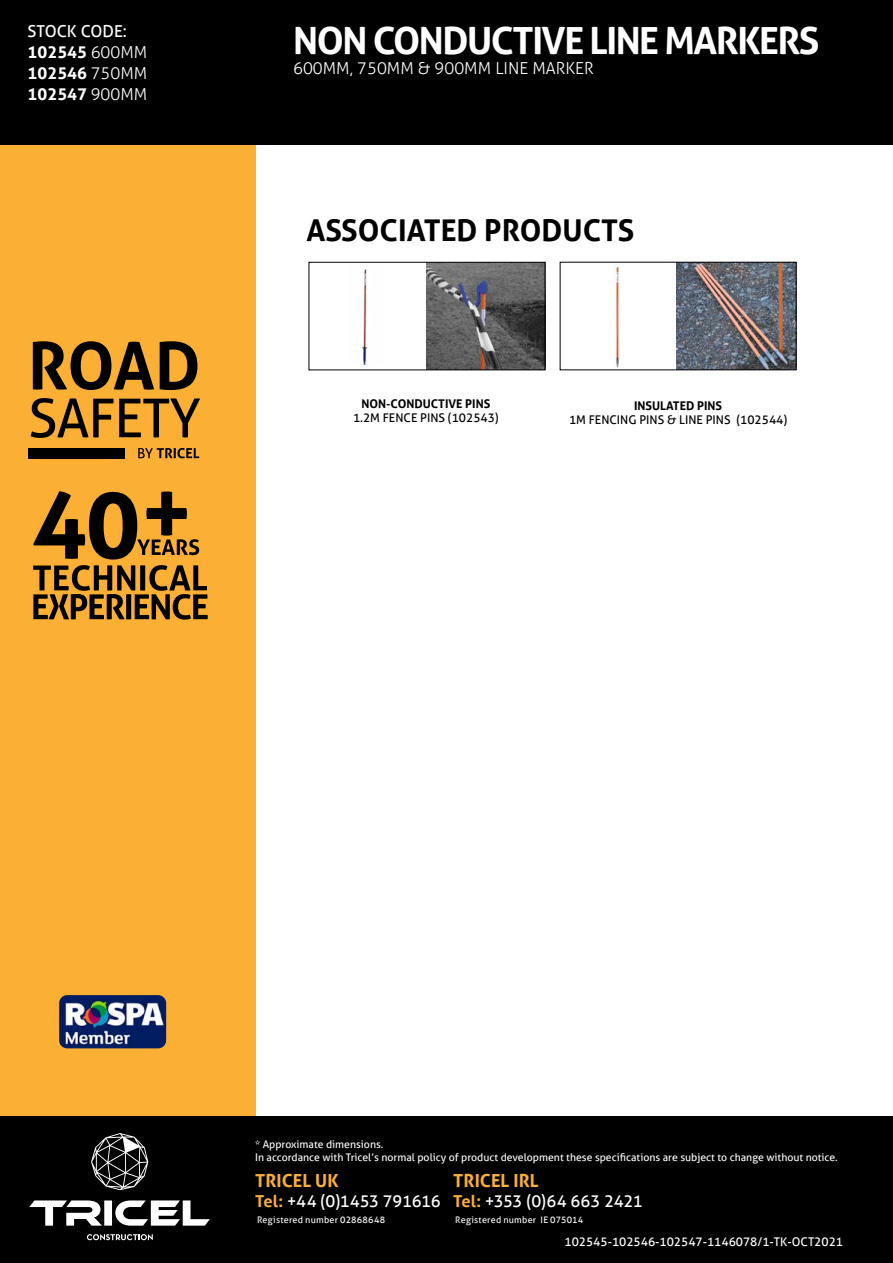
<style>
.page{position:relative;width:893px;height:1263px;background:#fff}
.page>*{position:absolute;margin:0;border:0;box-sizing:border-box;transform-origin:0 0}
.t1{font:700 37.5px "Aller";letter-spacing:-.04em;color:#fff}
.t2{font:700 30px "Aller";color:#000}
.t3{font:700 18px "Aller";letter-spacing:.005em;color:#fbaf34}
.t4{font:700 16.5px/21px "Aller";color:#fff}
.t5{font:16.5px "Aller";letter-spacing:-.015em;color:#fff}
.t6{font:300 16.5px "Aller";color:#fff}
.t7{font:12px "Aller";color:#000}
.t8{font:12px "Aller";color:#fff}
.t9{font:700 12px "Aller";color:#000}
.t10{font:10.5px/12.6px "Aller";color:#fff}
.t11{font:9px "Aller";letter-spacing:.025em;color:#fff}
.s1{font-weight:400}
.s2{font-weight:300}
.s3{font-weight:700;color:#fbaf34}
</style>
<div class="page">
<div style="left:0;top:0;width:893px;height:145px;background:#000"></div>
<div style="left:0;top:145px;width:255px;height:971px;background:#fbaf34"></div>
<div style="left:0;top:1116px;width:893px;height:147px;background:#000"></div>
<img style="left:59px;top:995px;width:107px;height:53px">
<svg style="left:91px;top:1133px;width:57px;height:57px"></svg>
<svg style="left:29px;top:1200px;width:181px;height:25px"></svg>
<svg style="left:87px;top:1234px;width:66px;height:6px"></svg>
<svg style="left:138px;top:448px;width:61px;height:10px"></svg>
<div style="left:28px;top:448px;width:97px;height:10px;background:#000"></div>
<svg style="left:31px;top:398px;width:169px;height:40px"></svg>
<svg style="left:33px;top:341px;width:121px;height:49px"></svg>
<svg style="left:160px;top:341px;width:37px;height:49px"></svg>
<svg style="left:33px;top:491px;width:166px;height:68px"></svg>
<svg style="left:33px;top:565px;width:175px;height:55px"></svg>
<img style="left:613px;top:266px;width:7px;height:102px">
<img style="left:677px;top:264px;width:117px;height:104px">
<div style="left:560px;top:262px;width:236px;height:108px;border:1px solid #000"></div>
<img style="left:427px;top:264px;width:116px;height:104px">
<img style="left:362px;top:269px;width:5px;height:95px">
<div style="left:309px;top:262px;width:236px;height:108px;border:1px solid #000"></div>
<h3 class="t4" style="left:28px;top:21px;width:121px"><span class="s1">STOCK CODE:<br></span>102545 <span class="s2">600MM<br></span>102546 <span class="s2">750MM<br></span>102547 <span class="s2">900MM</span></h3>
<h1 class="t1" style="left:293px;top:18px;width:528px">NON CONDUCTIVE LINE MARKERS</h1>
<h3 class="t6" style="left:293px;top:58px;width:302px">600MM, 750MM &amp; 900MM LINE MARKER</h3>
<h2 class="t2" style="left:306px;top:212px;width:329px">ASSOCIATED PRODUCTS</h2>
<p class="t9" style="left:361px;top:396px;width:130px">NON-CONDUCTIVE PINS</p>
<p class="t7" style="left:353px;top:410px;width:147px">1.2M FENCE PINS (102543)</p>
<p class="t9" style="left:634px;top:399px;width:90px">INSULATED PINS</p>
<p class="t7" style="left:569px;top:412px;width:220px">1M FENCING PINS &amp; LINE PINS (102544)</p>
<p class="t10" style="left:255px;top:1138px;width:584px">* Approximate dimensions.<br>In accordance with Tricel’s normal policy of product development these specifications are subject to change without notice.</p>
<h3 class="t3" style="left:255px;top:1169px;width:85px">TRICEL UK</h3>
<h3 class="t5" style="left:255px;top:1191px;width:187px"><span class="s3">Tel:</span> +44 (0)1453 791616</h3>
<p class="t11" style="left:257px;top:1214px;width:130px">Registered number 02868648</p>
<h3 class="t3" style="left:453px;top:1169px;width:87px">TRICEL IRL</h3>
<h3 class="t5" style="left:453px;top:1191px;width:191px"><span class="s3">Tel:</span> +353 (0)64 663 2421</h3>
<p class="t11" style="left:455px;top:1214px;width:130px">Registered number IE 075014</p>
<p class="t8" style="left:564px;top:1235px;width:280px">102545-102546-102547-1146078/1-TK-OCT2021</p>
</div>
